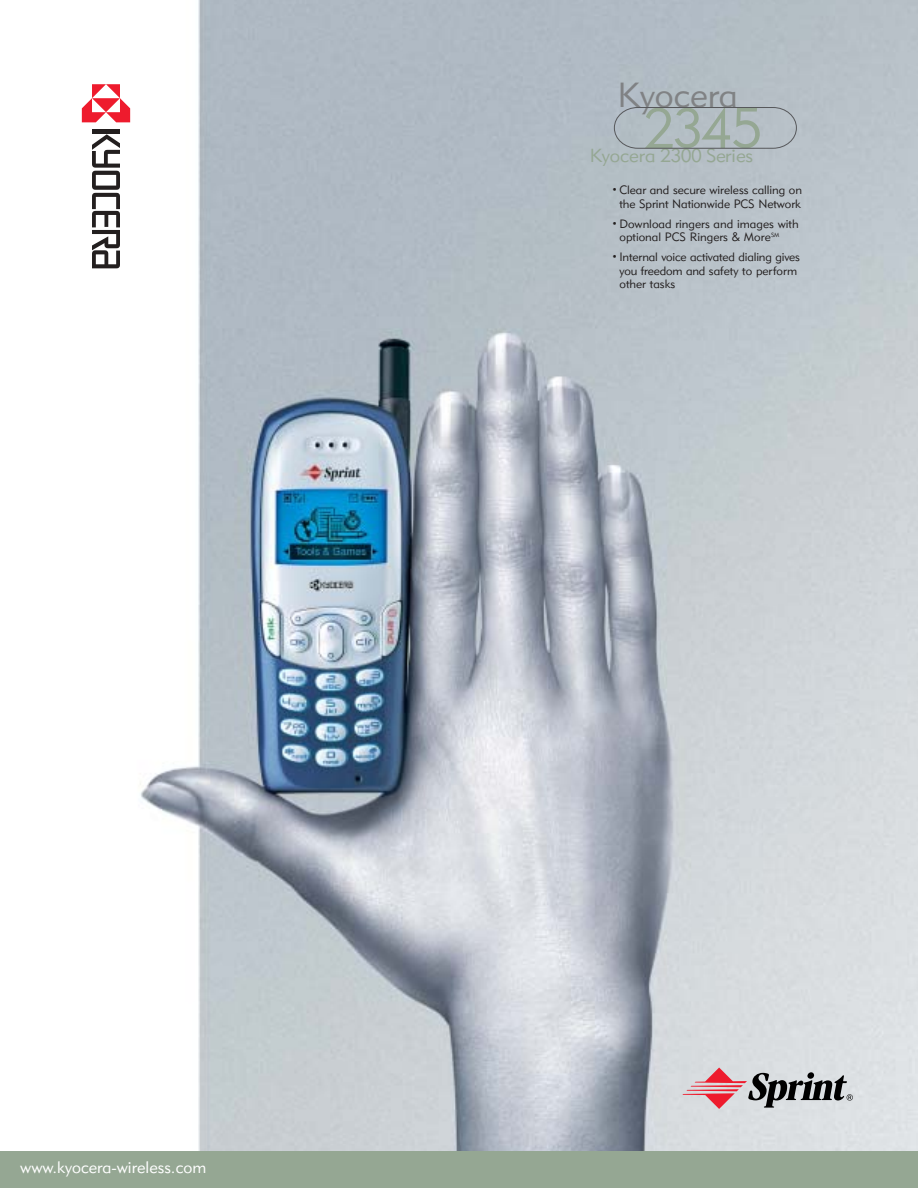
<style>
.page{position:relative;width:918px;height:1188px;background:#fff}
.page>*{position:absolute;margin:0;border:0;box-sizing:border-box;transform-origin:0 0}
.t1{font:34.5px "Geometric 415 BT Lite A";color:#808284}
.t2{font:18.75px "Geometric 415 BT Lite A";letter-spacing:-.015em;color:#95a793}
.t3{font:16.5px "Geometric 415 BT Lite A";color:#fff}
.t4{font:12px/13.5px "Geometric 415 BT Lite A";letter-spacing:-.005em;color:#231f1f}
.s1{font-size:9.75px}
</style>
<div class="page">
<img style="left:140px;top:0;width:778px;height:1151px">
<svg style="left:82px;top:84px;width:48px;height:38px"></svg>
<div style="left:92px;top:129px;width:28px;height:5px;background:#231f1f"></div>
<svg style="left:92px;top:134px;width:28px;height:134px"></svg>
<div style="left:0;top:1151px;width:918px;height:37px;background:#95a793"></div>
<svg style="left:614px;top:107px;width:183px;height:42px;background:#a9b4b6"></svg>
<svg style="left:682px;top:1068px;width:171px;height:41px;background:#b3a1a5"></svg>
<h3 class="t3" style="left:20px;top:1161px;width:187px">www.kyocera-wireless.com</h3>
<h1 class="t1" style="left:617px;top:82px;width:122px">Kyocera</h1>
<h2 class="t2" style="left:590px;top:148px;width:165px">Kyocera 2300 Series</h2>
<p class="t4" style="left:612px;top:184px;width:192px;text-align:center"><span class="s1">•</span> Clear and secure wireless calling on the Sprint Nationwide PCS Network</p>
<p class="t4" style="left:620px;top:218px;width:181px;text-indent:-8px"><span class="s1">•</span> Download ringers and images with optional PCS Ringers &amp; More<sup>SM</sup></p>
<p class="t4" style="left:620px;top:251px;width:182px;text-indent:-8px"><span class="s1">•</span> Internal voice activated dialing gives you freedom and safety to perform other tasks</p>
</div>
